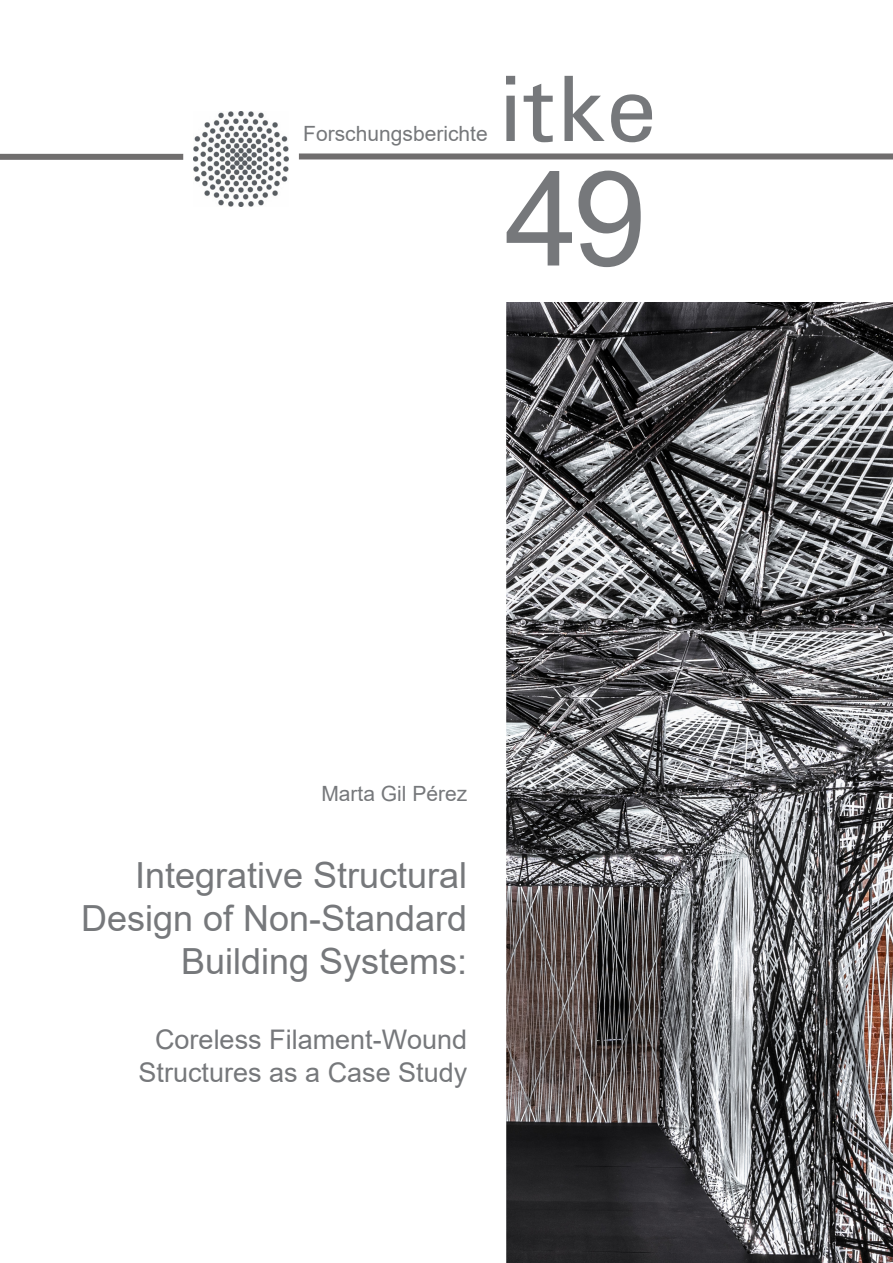
<style>
.page{position:relative;width:893px;height:1263px;background:#fff}
.page>*{position:absolute;margin:0;border:0;box-sizing:border-box;transform-origin:0 0}
.t1{font:132px "Arial";color:#76787b}
.t2{font:94.5px "Univers";color:#76787b}
.t3{font:36px/43.2px "Arial";color:#76787b;text-align:right}
.t4{font:27px/32.4px "Arial";color:#76787b;text-align:right}
.t5{font:21px "Arial";color:#76787b}
</style>
<div class="page">
<div style="left:0;top:154px;width:183px;height:6px;background:#706e6e"></div>
<img style="left:193px;top:112px;width:95px;height:95px">
<div style="left:299px;top:153px;width:594px;height:6px;background:#706e6e"></div>
<img style="left:506px;top:303px;width:387px;height:960px">
<p class="t5" style="left:303px;top:119px;width:186px">Forschungsberichte</p>
<p class="t2" style="left:499px;top:50px;width:159px">itke</p>
<p class="t1" style="left:505px;top:128px;width:143px">49</p>
<p class="t5" style="left:321px;top:779px;width:147px">Marta Gil Pérez</p>
<p class="t3" style="left:81px;top:853px;width:388px">Integrative Structural<br>Design of Non-Standard<br>Building Systems:</p>
<p class="t4" style="left:139px;top:1023px;width:330px">Coreless Filament-Wound<br>Structures as a Case Study</p>
</div>
